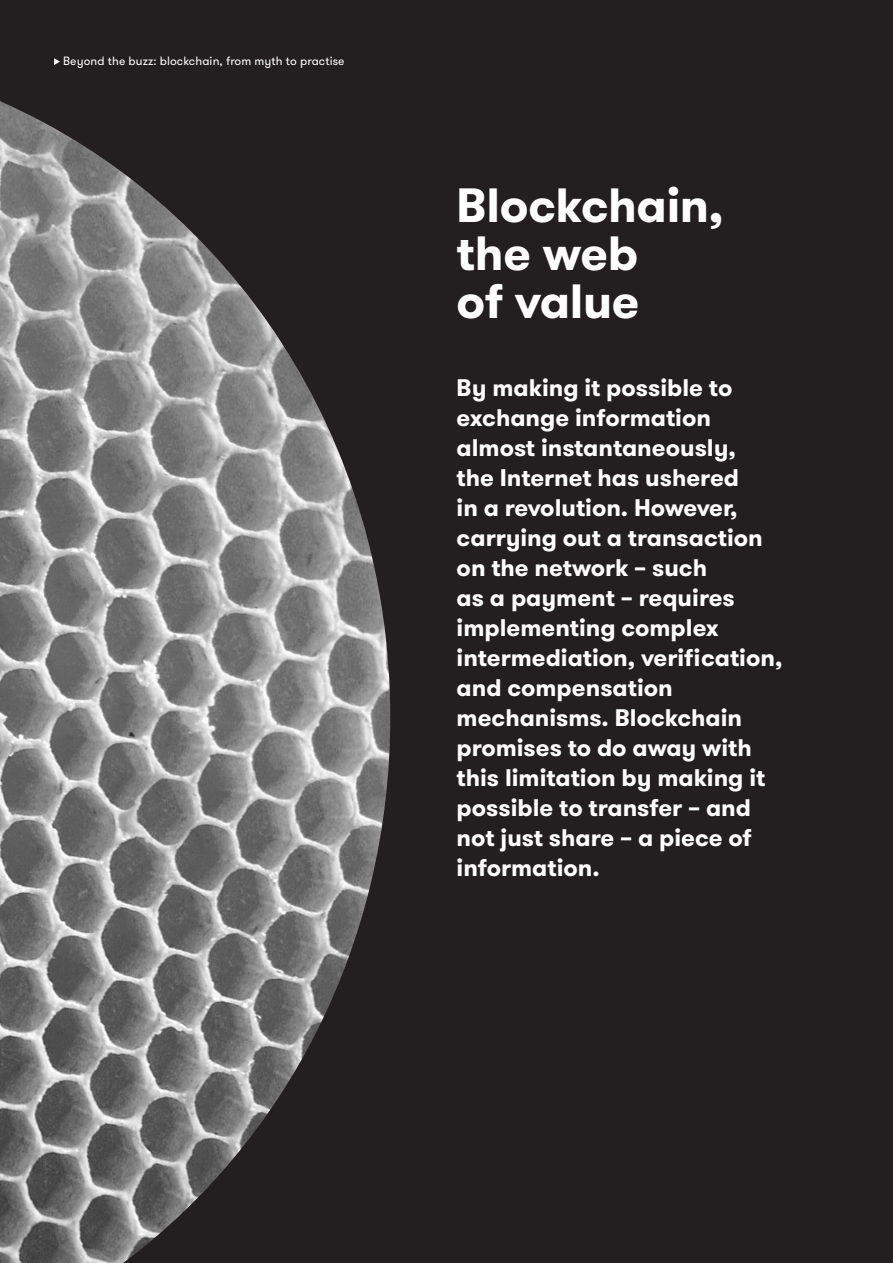
<style>
.page{position:relative;width:893px;height:1263px;background:#231f20}
.page>*{position:absolute;margin:0;border:0;box-sizing:border-box;transform-origin:0 0}
.Heading_Bold_32_32pt{font:700 48px/48px "GT Walsheim Pro";letter-spacing:-.01em;color:#fff}
.Sub_head_Bold_16_20p{font:700 24px/30px "GT Walsheim Pro";color:#fff}
.Running_Head_Reg_9_1{font:12px "GT Walsheim Pro";letter-spacing:.01em;color:#fff}
</style>
<div class="page">
<img style="left:0;top:101px;width:390px;height:1162px">
<svg style="left:54px;top:58px;width:6px;height:7px"></svg>
<p class="Running_Head_Reg_9_1" style="left:63px;top:53px;width:283px">Beyond the buzz: blockchain, from myth to practise</p>
<p class="Heading_Bold_32_32pt" style="left:457px;top:182px;width:268px">Blockchain, the web<br>of value</p>
<p class="Sub_head_Bold_16_20p" style="left:457px;top:373px;width:327px">By making it possible to exchange information almost instantaneously,<br>the Internet has ushered<br>in a revolution. However, carrying out a transaction on the network – such<br>as a payment – requires implementing complex intermediation, verification, and compensation mechanisms. Blockchain promises to do away with this limitation by making it possible to transfer – and not just share – a piece of information.</p>
</div>
